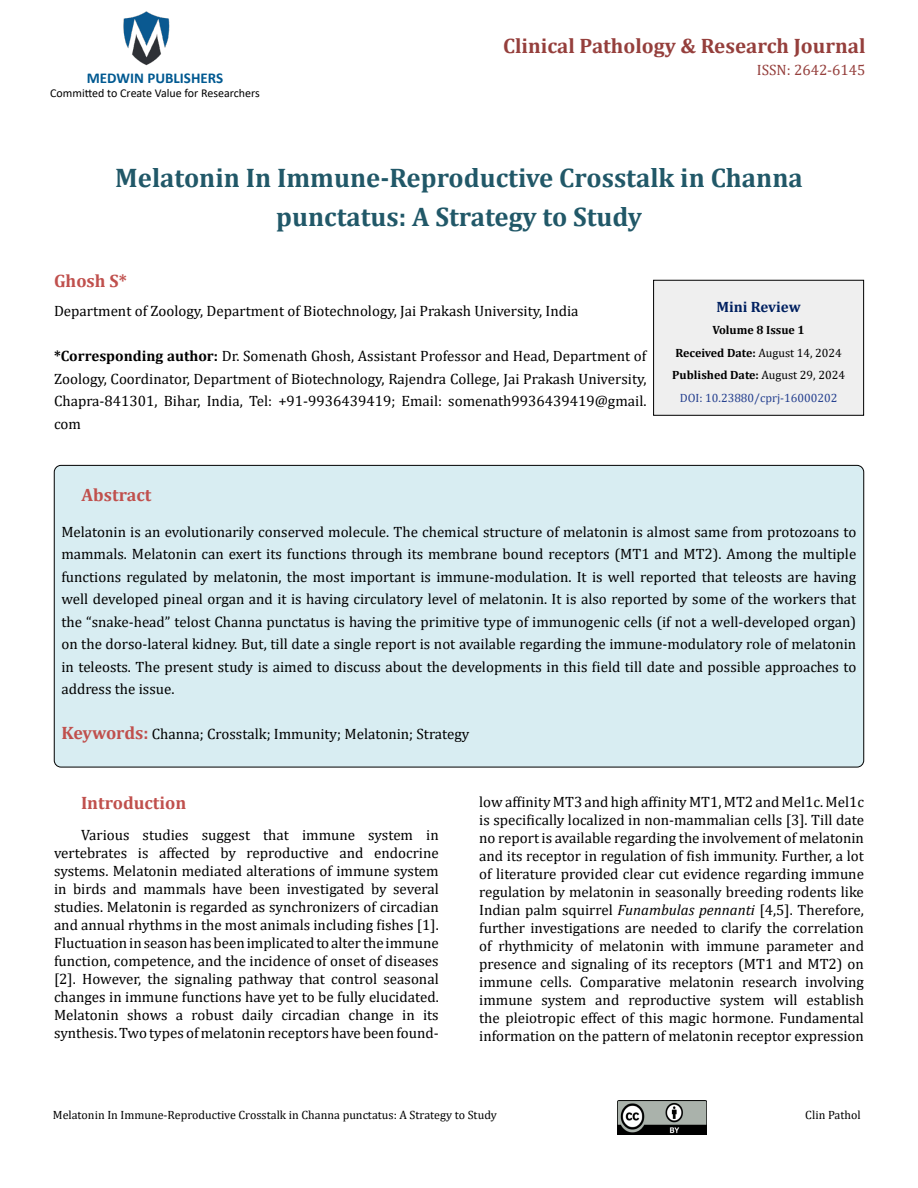
<style>
.page{position:relative;width:918px;height:1188px;background:#fff}
.page>*{position:absolute;margin:0;border:0;box-sizing:border-box;transform-origin:0 0}
.t1{font:700 27px/39px "Cambria";color:#215868;text-align:center}
.t2{font:700 21px "Cambria";color:#953f3c}
.t3{font:700 18px "Cambria";color:#c0504d}
.t4{font:15px/18px "Cambria";color:#000;text-align:justify}
.t5{font:700 15px "Calibri";color:#005991}
.t6{font:15px "Cambria";color:#953f3c}
.t7{font:700 15px "Cambria";color:#002060}
.t8{font:700 12px/22.5px "Cambria";color:#000;text-align:center}
.t9{font:12px "Cambria";color:#000}
.t10{font:12px "Calibri";color:#000}
.s1{font-weight:700}
.s2{font-weight:400}
.s3{font-weight:400;color:#25408f}
.s4{font-weight:700;font-size:18px;color:#c0504d}
.s5{font-style:italic}
</style>
<div class="page">
<img style="left:123px;top:11px;width:47px;height:55px">
<img style="left:618px;top:1101px;width:88px;height:33px">
<div style="left:654px;top:280px;width:210px;height:135px;background:#efefef"></div>
<div style="left:653px;top:280px;width:211px;height:136px;border:1px solid #000"></div>
<div style="left:54px;top:465px;width:810px;height:302px;background:#d8edf2;border-radius:7px"></div>
<p class="t5" style="left:87px;top:67px;width:138px">MEDWIN PUBLISHERS</p>
<p class="t10" style="left:50px;top:85px;width:211px">Committed to Create Value for Researchers</p>
<h2 class="t2" style="left:503px;top:31px;width:364px">Clinical Pathology &amp; Research Journal</h2>
<p class="t6" style="left:757px;top:62px;width:110px">ISSN: 2642-6145</p>
<h1 class="t1" style="left:115px;top:157px;width:689px">Melatonin In Immune-Reproductive Crosstalk in Channa punctatus: A Strategy to Study</h1>
<p class="t3" style="left:54px;top:268px;width:74px">Ghosh S*</p>
<p class="t4" style="left:54px;top:302px;width:526px">Department of Zoology, Department of Biotechnology, Jai Prakash University, India</p>
<p class="t4" style="left:54px;top:345px;width:594px;line-height:22.5px"><span class="s1">*Corresponding author:</span> Dr. Somenath Ghosh, Assistant Professor and Head, Department of Zoology, Coordinator, Department of Biotechnology, Rajendra College, Jai Prakash University, Chapra-841301, Bihar, India, Tel: +91-9936439419; Email: somenath9936439419@gmail. com</p>
<p class="t7" style="left:716px;top:296px;width:86px">Mini Review</p>
<p class="t8" style="left:672px;top:319px;width:174px">Volume 8 Issue 1<br>Received Date: <span class="s2">August 14, 2024<br></span>Published Date: <span class="s2">August 29, 2024<br></span><span class="s3">DOI: 10.23880/cprj-16000202</span></p>
<p class="t3" style="left:82px;top:482px;width:71px">Abstract</p>
<p class="t4" style="left:61px;top:520px;width:797px;line-height:22.5px">Melatonin is an evolutionarily conserved molecule. The chemical structure of melatonin is almost same from protozoans to mammals. Melatonin can exert its functions through its membrane bound receptors (MT1 and MT2). Among the multiple functions regulated by melatonin, the most important is immune-modulation. It is well reported that teleosts are having well developed pineal organ and it is having circulatory level of melatonin. It is also reported by some of the workers that the “snake-head” telost Channa punctatus is having the primitive type of immunogenic cells (if not a well-developed organ) on the dorso-lateral kidney. But, till date a single report is not available regarding the immune-modulatory role of melatonin in teleosts. The present study is aimed to discuss about the developments in this field till date and possible approaches to address the issue.</p>
<p class="t4" style="left:61px;top:725px;width:410px"><span class="s4">Keywords:</span> Channa; Crosstalk; Immunity; Melatonin; Strategy</p>
<p class="t3" style="left:81px;top:790px;width:107px">Introduction</p>
<p class="t4" style="left:54px;top:826px;width:386px;text-indent:27px">Various studies suggest that immune system in vertebrates is affected by reproductive and endocrine systems. Melatonin mediated alterations of immune system in birds and mammals have been investigated by several studies. Melatonin is regarded as synchronizers of circadian and annual rhythms in the most animals including fishes [1].<br>Fluctuation in season has been implicated to alter the immune function, competence, and the incidence of onset of diseases [2]. However, the signaling pathway that control seasonal changes in immune functions have yet to be fully elucidated.<br>Melatonin shows a robust daily circadian change in its synthesis. Two types of melatonin receptors have been found-</p>
<p class="t4" style="left:479px;top:792px;width:386px">low affinity MT3 and high affinity MT1, MT2 and Mel1c. Mel1c is specifically localized in non-mammalian cells [3]. Till date no report is available regarding the involvement of melatonin and its receptor in regulation of fish immunity. Further, a lot of literature provided clear cut evidence regarding immune regulation by melatonin in seasonally breeding rodents like Indian palm squirrel <span class="s5">Funambulas pennanti</span> [4,5]. Therefore, further investigations are needed to clarify the correlation of rhythmicity of melatonin with immune parameter and presence and signaling of its receptors (MT1 and MT2) on immune cells. Comparative melatonin research involving immune system and reproductive system will establish the pleiotropic effect of this magic hormone. Fundamental information on the pattern of melatonin receptor expression</p>
<p class="t9" style="left:53px;top:1108px;width:445px">Melatonin In Immune-Reproductive Crosstalk in Channa punctatus: A Strategy to Study</p>
<p class="t9" style="left:805px;top:1108px;width:57px">Clin Pathol</p>
</div>
